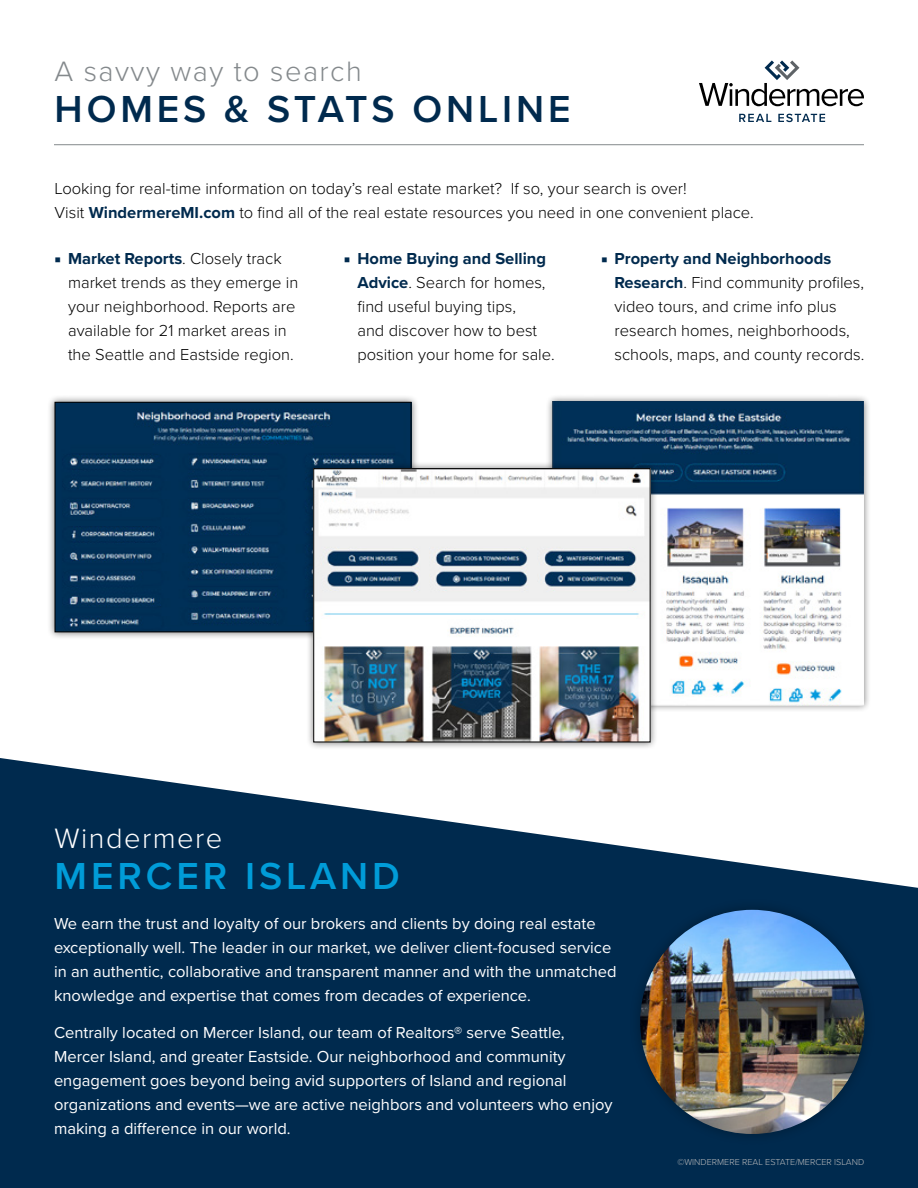
<style>
.page{position:relative;width:918px;height:1188px;background:#fff}
.page>*{position:absolute;margin:0;border:0;box-sizing:border-box;transform-origin:0 0}
.t1{font:600 39px "Proxima Nova";letter-spacing:.1em;color:#002a4e}
.t2{font:600 39px "Proxima Nova";letter-spacing:.1em;color:#009cd8}
.t3{font:300 29.1px "Proxima Nova";letter-spacing:.05em;color:#84898c}
.t4{font:300 29.1px "Proxima Nova";letter-spacing:.05em;color:#fff}
.t5{font:300 16.5px/24px "Proxima Nova";color:#000}
.t6{font:16.5px/24px "Proxima Nova";color:#fff}
.t7{font:300 9px "Proxima Nova";color:#b7b8ba}
.s1{font-weight:700;color:#002a4e}
.s2{font-family:"Minion Pro";font-weight:400;color:#002a4e}
</style>
<div class="page">
<svg style="left:0;top:758px;width:918px;height:430px;fill:#002a4e"></svg>
<div style="left:629px;top:898px;width:246px;height:248px;background:#002a4e"></div>
<img style="left:640px;top:910px;width:224px;height:224px;border-radius:112px">
<img style="left:917px;top:758px;width:1px;height:218px">
<hr style="left:54px;top:144px;width:810px;height:1px;background:#84898c">
<svg style="left:739px;top:114px;width:32px;height:8px"></svg>
<svg style="left:778px;top:114px;width:47px;height:8px"></svg>
<svg style="left:699px;top:60px;width:165px;height:46px"></svg>
<div style="left:546px;top:394px;width:325px;height:318px;background:#000;opacity:.5"></div>
<img style="left:553px;top:402px;width:311px;height:303px">
<div style="left:47px;top:395px;width:371px;height:244px;background:#000;opacity:.5"></div>
<img style="left:57px;top:404px;width:352px;height:226px">
<div style="left:55px;top:402px;width:356px;height:230px;border:1px solid #000"></div>
<div style="left:306px;top:460px;width:352px;height:290px;background:#000;opacity:.5"></div>
<img style="left:315px;top:470px;width:334px;height:270px">
<div style="left:313px;top:468px;width:338px;height:274px;border:1px solid #000"></div>
<h2 class="t3" style="left:55px;top:50px;width:309px">A savvy way to search</h2>
<h1 class="t1" style="left:55px;top:80px;width:518px">HOMES &amp; STATS ONLINE</h1>
<p class="t5" style="left:55px;top:175px;width:701px">Looking for real-time information on today’s real estate market? If so, your search is over!<br>Visit <span class="s1">WindermereMI.com</span> to find all of the real estate resources you need in one convenient place.</p>
<p class="t5" style="left:68px;top:246px;width:232px;text-indent:-13px"><span class="s2">■</span> <span class="s1">Market Reports</span>. Closely track market trends as they emerge in your neighborhood. Reports are available for 21 market areas in the Seattle and Eastside region.</p>
<p class="t5" style="left:357px;top:246px;width:199px;text-indent:-13px"><span class="s2">■</span> <span class="s1">Home Buying and Selling<br>Advice</span>. Search for homes, find useful buying tips,<br>and discover how to best position your home for sale.</p>
<p class="t5" style="left:615px;top:246px;width:251px;text-indent:-13px"><span class="s2">■</span> <span class="s1">Property and Neighborhoods Research</span>. Find community profiles, video tours, and crime info plus research homes, neighborhoods, schools, maps, and county records.</p>
<h2 class="t4" style="left:55px;top:817px;width:169px">Windermere</h2>
<h1 class="t2" style="left:55px;top:847px;width:347px">MERCER ISLAND</h1>
<p class="t6" style="left:54px;top:910px;width:564px">We earn the trust and loyalty of our brokers and clients by doing real estate exceptionally well. The leader in our market, we deliver client-focused service in an authentic, collaborative and transparent manner and with the unmatched knowledge and expertise that comes from decades of experience.</p>
<p class="t6" style="left:54px;top:1020px;width:560px">Centrally located on Mercer Island, our team of Realtors® serve Seattle, Mercer Island, and greater Eastside. Our neighborhood and community engagement goes beyond being avid supporters of Island and regional organizations and events—we are active neighbors and volunteers who enjoy making a difference in our world.</p>
<p class="t7" style="left:677px;top:1155px;width:188px">©WINDERMERE REAL ESTATE/MERCER ISLAND</p>
</div>
